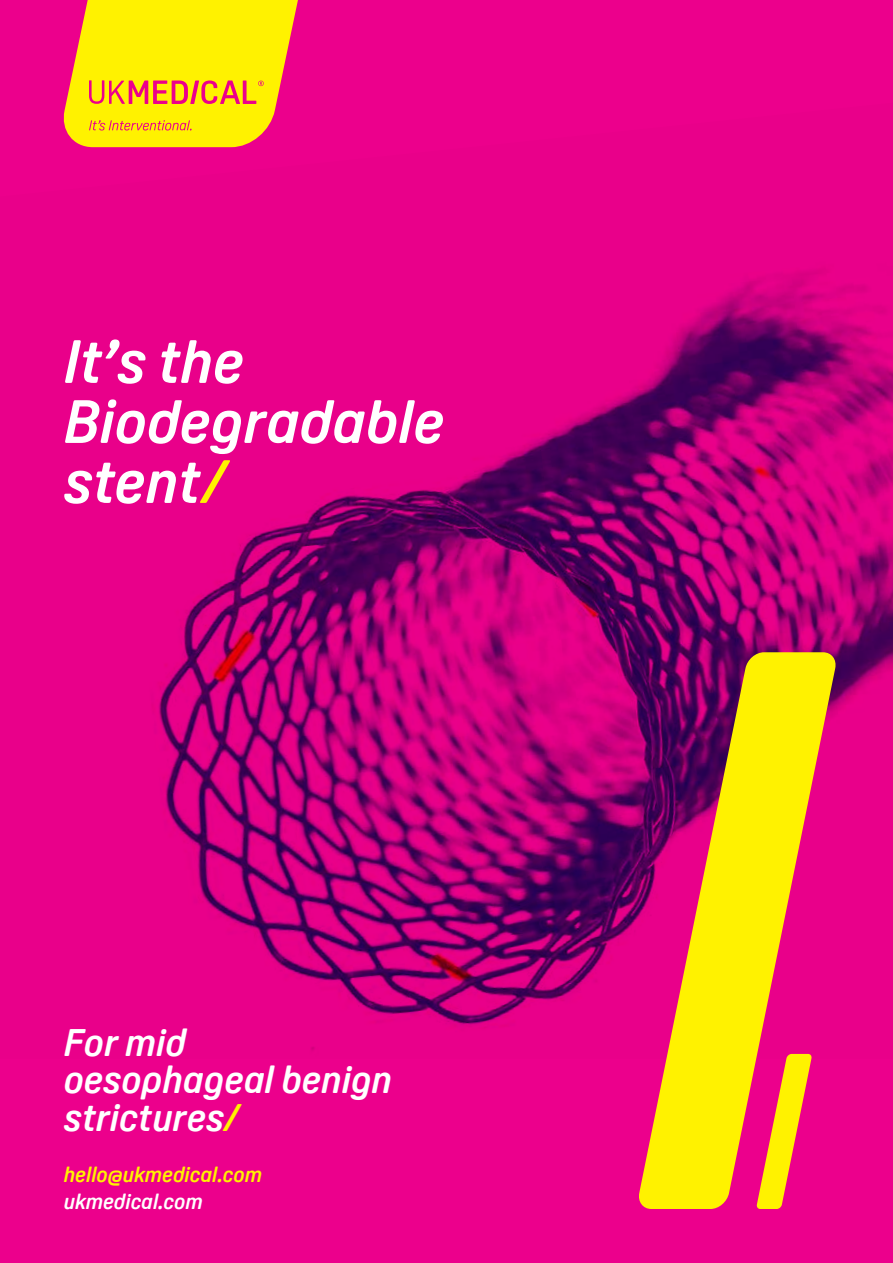
<style>
.page{position:relative;width:893px;height:1263px;background:#ec008c}
.page>*{position:absolute;margin:0;border:0;box-sizing:border-box;transform-origin:0 0}
.t1{font:italic 700 60px/60px "Oscine Trial";color:#fff}
.t2{font:italic 700 37.5px/37.5px "Oscine Trial";color:#fff}
.t3{font:italic 700 21px "Oscine Trial";color:#fff200}
.t4{font:italic 700 21px "Oscine Trial";color:#fff}
.s1{color:#fff200}
</style>
<div class="page">
<img style="left:90px;top:147px;width:803px;height:904px">
<svg style="left:63px;top:0;width:235px;height:147px"></svg>
<svg style="left:637px;top:652px;width:200px;height:557px"></svg>
<h1 class="t1" style="left:64px;top:332px;width:382px">It’s the<br>Biodegradable stent<span class="s1">/</span></h1>
<p class="t2" style="left:64px;top:1024px;width:330px">For mid oesophageal benign strictures<span class="s1">/</span></p>
<p class="t3" style="left:64px;top:1163px;width:200px">hello@ukmedical.com</p>
<p class="t4" style="left:64px;top:1190px;width:141px">ukmedical.com</p>
</div>
